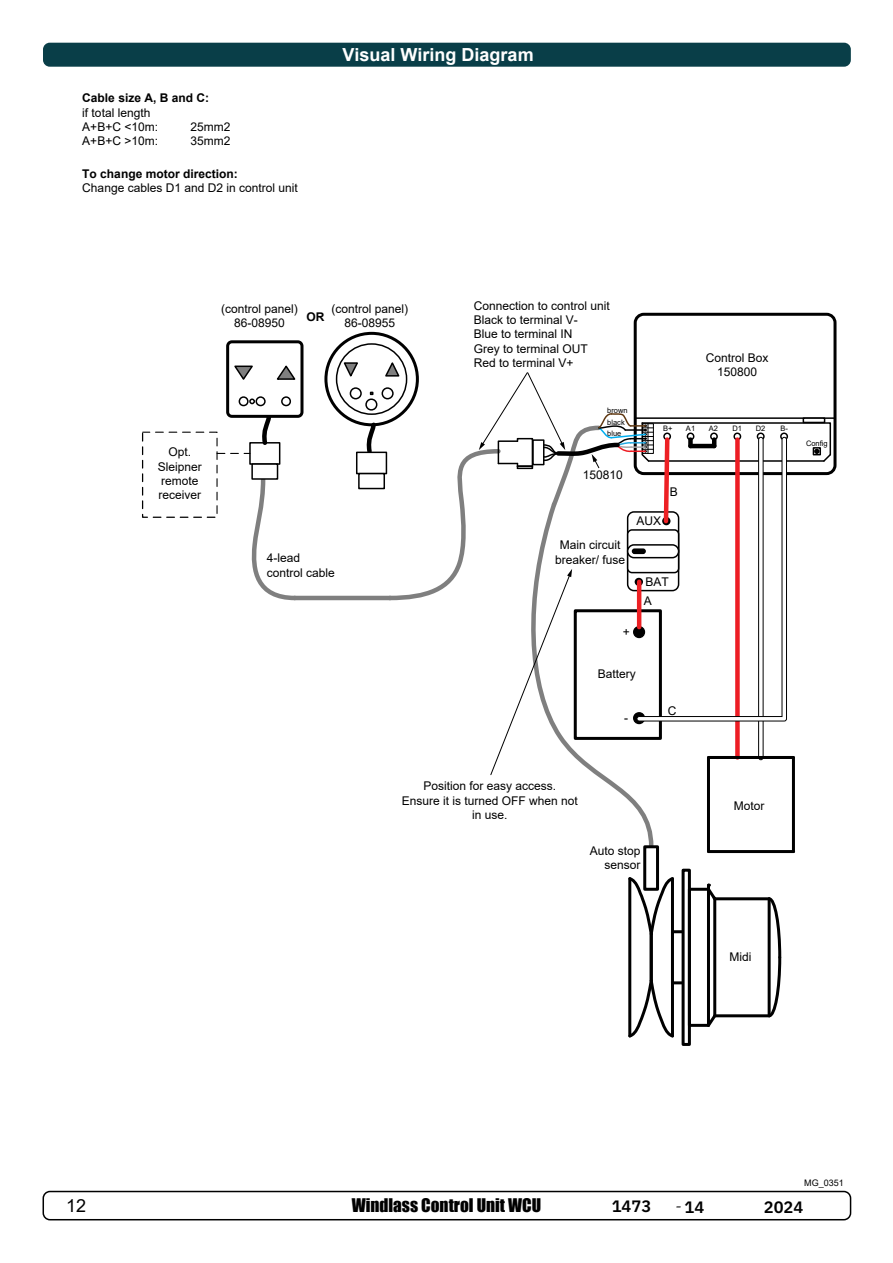
<style>
.page{position:relative;width:893px;height:1263px;background:#fff}
.page>*{position:absolute;margin:0;border:0;box-sizing:border-box;transform-origin:0 0}
.t1{font:700 18px "Arial";color:#fff}
.t2{font:18px "Arial";color:#000}
.t3{font:17.25px "Impact";color:#000}
.t4{font:600 16.5px "IBM Plex Sans";color:#000}
.t5{font:12px/14.4px "Arial";color:#000;text-align:center}
.t6{font:700 12px "Arial";color:#000}
.t7{font:9px "Arial";color:#000}
.t8{font:7.5px/12px "Arial";color:#000}
.s1{font-weight:700}
</style>
<div class="page">
<div style="left:43px;top:1191px;width:808px;height:29px;border:2px solid #000;border-radius:7px"></div>
<div style="left:634px;top:313px;width:202px;height:162px;border:3px solid #000;border-radius:9px"></div>
<hr style="left:635px;top:417px;width:200px;height:2px;background:#000">
<svg style="left:597px;top:776px;width:57px;height:69px"></svg>
<hr style="left:294px;top:596px;width:96px;height:4px;background:#7f7f7f">
<svg style="left:142px;top:418px;width:157px;height:183px"></svg>
<div style="left:226px;top:340px;width:77px;height:78px;border:3px solid #000;border-radius:4px"></div>
<div style="left:239px;top:396px;width:10px;height:10px;border:2px solid #000;border-radius:50%"></div>
<div style="left:256px;top:396px;width:10px;height:10px;border:2px solid #000;border-radius:50%"></div>
<div style="left:281px;top:396px;width:10px;height:10px;border:2px solid #000;border-radius:50%"></div>
<svg style="left:249px;top:398px;width:6px;height:6px"></svg>
<svg style="left:276px;top:365px;width:20px;height:15px"></svg>
<svg style="left:234px;top:365px;width:19px;height:15px"></svg>
<div style="left:643px;top:845px;width:16px;height:46px;border:3px solid #000"></div>
<hr style="left:628px;top:879px;width:3px;height:157px;background:#000">
<hr style="left:650px;top:934px;width:3px;height:47px;background:#000">
<svg style="left:628px;top:977px;width:48px;height:61px"></svg>
<svg style="left:628px;top:875px;width:46px;height:62px"></svg>
<div style="left:672px;top:932px;width:13px;height:51px;background:#fff"></div>
<div style="left:671px;top:930px;width:16px;height:54px;border:3px solid #000"></div>
<div style="left:683px;top:870px;width:6px;height:174px;background:#fff"></div>
<div style="left:682px;top:869px;width:9px;height:177px;border:3px solid #000"></div>
<div style="left:688px;top:888px;width:22px;height:139px;border:3px solid #000"></div>
<svg style="left:704px;top:1012px;width:15px;height:15px"></svg>
<hr style="left:713px;top:899px;width:3px;height:117px;background:#000">
<hr style="left:715px;top:897px;width:54px;height:3px;background:#000">
<hr style="left:715px;top:1014px;width:54px;height:3px;background:#000">
<svg style="left:766px;top:897px;width:16px;height:121px"></svg>
<svg style="left:704px;top:884px;width:15px;height:19px"></svg>
<div style="left:707px;top:756px;width:88px;height:97px;border:3px solid #000"></div>
<svg style="left:326px;top:333px;width:91px;height:92px"></svg>
<div style="left:324px;top:332px;width:95px;height:94px;border:3px solid #000;border-radius:50%"></div>
<div style="left:337px;top:344px;width:70px;height:70px;background:#fff;border-radius:50%"></div>
<div style="left:336px;top:343px;width:71px;height:72px;border:2px solid #000;border-radius:50%"></div>
<svg style="left:342px;top:361px;width:16px;height:16px"></svg>
<div style="left:350px;top:387px;width:12px;height:12px;border:2px solid #000;border-radius:50%"></div>
<div style="left:365px;top:398px;width:12px;height:13px;border:2px solid #000;border-radius:50%"></div>
<div style="left:356px;top:452px;width:31px;height:22px;border:2px solid #000"></div>
<div style="left:358px;top:473px;width:27px;height:16px;border:2px solid #000"></div>
<div style="left:43px;top:43px;width:808px;height:24px;background:#093e48;border-radius:7px"></div>
<svg style="left:366px;top:360px;width:466px;height:416px"></svg>
<p class="t5" style="left:82px;top:91px;width:128px;text-align:left"><span class="s1">Cable size A, B and C: </span>if total length<br>A+B+C &lt;10m:</p>
<p class="t5" style="left:190px;top:120px;width:42px">25mm2</p>
<p class="t5" style="left:82px;top:134px;width:77px">A+B+C &gt;10m:</p>
<p class="t5" style="left:190px;top:134px;width:42px">35mm2</p>
<p class="t5" style="left:82px;top:166px;width:217px;text-align:left"><span class="s1">To change motor direction:<br></span>Change cables D1 and D2 in control unit</p>
<p class="t1" style="left:343px;top:42px;width:193px">Visual Wiring Diagram</p>
<p class="t5" style="left:221px;top:301px;width:78px">(control panel)<br>86-08950</p>
<p class="t6" style="left:307px;top:309px;width:19px">OR</p>
<p class="t5" style="left:331px;top:301px;width:78px">(control panel)<br>86-08955</p>
<p class="t5" style="left:158px;top:445px;width:46px">Opt.<br>Sleipner remote receiver</p>
<p class="t5" style="left:267px;top:551px;width:70px;text-align:left">4-lead control cable</p>
<p class="t5" style="left:474px;top:298px;width:138px;text-align:left">Connection to control unit<br>Black to terminal V-<br>Blue to terminal IN<br>Grey to terminal OUT<br>Red to terminal V+</p>
<p class="t8" style="left:607px;top:404px;width:22px">brown black</p>
<p class="t8" style="left:607px;top:427px;width:16px">blue</p>
<p class="t5" style="left:706px;top:350px;width:64px">Control Box<br>150800</p>
<p class="t8" style="left:663px;top:422px;width:11px">B+</p>
<p class="t8" style="left:686px;top:422px;width:11px">A1</p>
<p class="t8" style="left:709px;top:422px;width:11px">A2</p>
<p class="t8" style="left:732px;top:422px;width:11px">D1</p>
<p class="t8" style="left:756px;top:422px;width:11px">D2</p>
<p class="t8" style="left:780px;top:422px;width:9px">B-</p>
<p class="t5" style="left:583px;top:468px;width:42px">150810</p>
<p class="t5" style="left:555px;top:538px;width:72px">Main circuit breaker/ fuse</p>
<p class="t5" style="left:637px;top:514px;width:26px">AUX</p>
<p class="t5" style="left:670px;top:484px;width:10px">B</p>
<p class="t5" style="left:645px;top:574px;width:25px">BAT</p>
<p class="t5" style="left:644px;top:594px;width:10px">A</p>
<p class="t5" style="left:623px;top:625px;width:9px">+</p>
<p class="t5" style="left:598px;top:666px;width:40px">Battery</p>
<p class="t5" style="left:624px;top:711px;width:5px">-</p>
<p class="t5" style="left:668px;top:703px;width:10px">C</p>
<p class="t8" style="left:806px;top:437px;width:23px">Config</p>
<p class="t5" style="left:402px;top:779px;width:178px">Position for easy access.<br>Ensure it is turned OFF when not in use.</p>
<p class="t5" style="left:590px;top:843px;width:52px;text-align:right">Auto stop sensor</p>
<p class="t5" style="left:734px;top:798px;width:32px">Motor</p>
<p class="t5" style="left:729px;top:949px;width:23px">Midi</p>
<p class="t7" style="left:804px;top:1177px;width:41px">MG_0351</p>
<h1 class="t2" style="left:66px;top:1193px;width:22px">12</h1>
<h2 class="t3" style="left:352px;top:1192px;width:191px">Windlass Control Unit WCU</h2>
<h3 class="t4" style="left:612px;top:1193px;width:41px">1473</h3>
<h3 class="t4" style="left:675px;top:1194px;width:30px"><sup>-</sup>14</h3>
<h3 class="t4" style="left:764px;top:1194px;width:41px">2024</h3>
</div>
